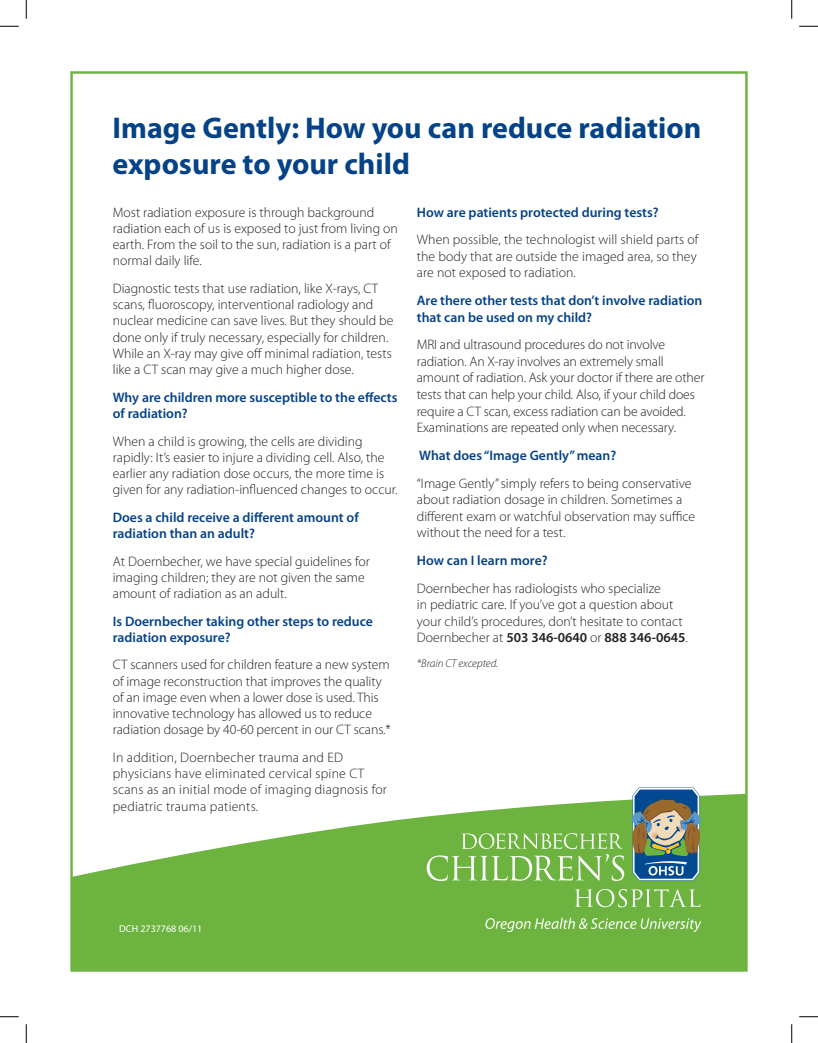
<style>
.page{position:relative;width:818px;height:1043px;background:#fff}
.page>*{position:absolute;margin:0;border:0;box-sizing:border-box;transform-origin:0 0}
.t1{font:700 30px/36px "Myriad Pro";color:#054286}
.t2{font:300 13.75px/16.2px "Myriad Pro";color:#231f20}
.t3{font:600 13.75px/16.2px "Myriad Pro";color:#054286}
.t4{font:italic 300 11.25px "Myriad Pro";color:#231f20}
.t5{font:10px "Myriad Pro";color:#fff}
.s1{font-weight:600}
</style>
<div class="page">
<svg style="left:72px;top:793px;width:674px;height:176px;fill:#6cb43f"></svg>
<svg style="left:631px;top:787px;width:69px;height:93px;background:#6b8386"></svg>
<svg style="left:574px;top:888px;width:126px;height:19px;background:#88c264"></svg>
<svg style="left:426px;top:833px;width:198px;height:48px;background:#87c162"></svg>
<svg style="left:485px;top:917px;width:216px;height:15px;background:#88c264"></svg>
<svg style="left:0;top:25px;width:19px;height:2px"></svg>
<svg style="left:799px;top:25px;width:19px;height:2px"></svg>
<svg style="left:0;top:1016px;width:19px;height:1px"></svg>
<svg style="left:799px;top:1016px;width:19px;height:1px"></svg>
<svg style="left:25px;top:0;width:2px;height:19px"></svg>
<svg style="left:25px;top:1024px;width:2px;height:18px"></svg>
<svg style="left:791px;top:0;width:1px;height:19px"></svg>
<svg style="left:791px;top:1024px;width:1px;height:18px"></svg>
<p class="t1" style="left:112px;top:108px;width:590px">Image Gently: How you can reduce radiation exposure to your child</p>
<p class="t2" style="left:113px;top:204px;width:286px">Most radiation exposure is through background radiation each of us is exposed to just from living on earth. From the soil to the sun, radiation is a part of normal daily life.</p>
<p class="t2" style="left:113px;top:280px;width:282px">Diagnostic tests that use radiation, like X-rays, CT scans, fluoroscopy, interventional radiology and nuclear medicine can save lives. But they should be done only if truly necessary, especially for children.<br>While an X-ray may give off minimal radiation, tests like a CT scan may give a much higher dose.</p>
<p class="t3" style="left:113px;top:388px;width:286px">Why are children more susceptible to the effects of radiation?</p>
<p class="t2" style="left:113px;top:433px;width:286px">When a child is growing, the cells are dividing rapidly: It’s easier to injure a dividing cell. Also, the earlier any radiation dose occurs, the more time is given for any radiation-influenced changes to occur.</p>
<p class="t3" style="left:113px;top:508px;width:247px">Does a child receive a different amount of radiation than an adult?</p>
<p class="t2" style="left:113px;top:553px;width:258px">At Doernbecher, we have special guidelines for imaging children; they are not given the same amount of radiation as an adult.</p>
<p class="t3" style="left:113px;top:612px;width:261px">Is Doernbecher taking other steps to reduce radiation exposure?</p>
<p class="t2" style="left:113px;top:657px;width:280px">CT scanners used for children feature a new system of image reconstruction that improves the quality of an image even when a lower dose is used. This innovative technology has allowed us to reduce radiation dosage by 40-60 percent in our CT scans.*</p>
<p class="t2" style="left:113px;top:749px;width:276px">In addition, Doernbecher trauma and ED physicians have eliminated cervical spine CT scans as an initial mode of imaging diagnosis for pediatric trauma patients.</p>
<p class="t3" style="left:417px;top:203px;width:243px">How are patients protected during tests?</p>
<p class="t2" style="left:417px;top:232px;width:283px">When possible, the technologist will shield parts of the body that are outside the imaged area, so they are not exposed to radiation.</p>
<p class="t3" style="left:417px;top:292px;width:287px">Are there other tests that don’t involve radiation that can be used on my child?</p>
<p class="t2" style="left:417px;top:337px;width:289px">MRI and ultrasound procedures do not involve radiation. An X-ray involves an extremely small amount of radiation. Ask your doctor if there are other tests that can help your child. Also, if your child does require a CT scan, excess radiation can be avoided.<br>Examinations are repeated only when necessary.</p>
<p class="t3" style="left:419px;top:446px;width:199px">What does “Image Gently” mean?</p>
<p class="t2" style="left:417px;top:475px;width:280px">“Image Gently” simply refers to being conservative about radiation dosage in children. Sometimes a different exam or watchful observation may suffice without the need for a test.</p>
<p class="t3" style="left:417px;top:551px;width:132px">How can I learn more?</p>
<p class="t2" style="left:417px;top:580px;width:272px">Doernbecher has radiologists who specialize<br>in pediatric care. If you’ve got a question about your child’s procedures, don’t hesitate to contact Doernbecher at <span class="s1">503 346-0640</span> or <span class="s1">888 346-0645</span>.</p>
<p class="t4" style="left:417px;top:657px;width:83px">*Brain CT excepted.</p>
<p class="t5" style="left:119px;top:922px;width:85px">DCH 2737768 06/11</p>
</div>
